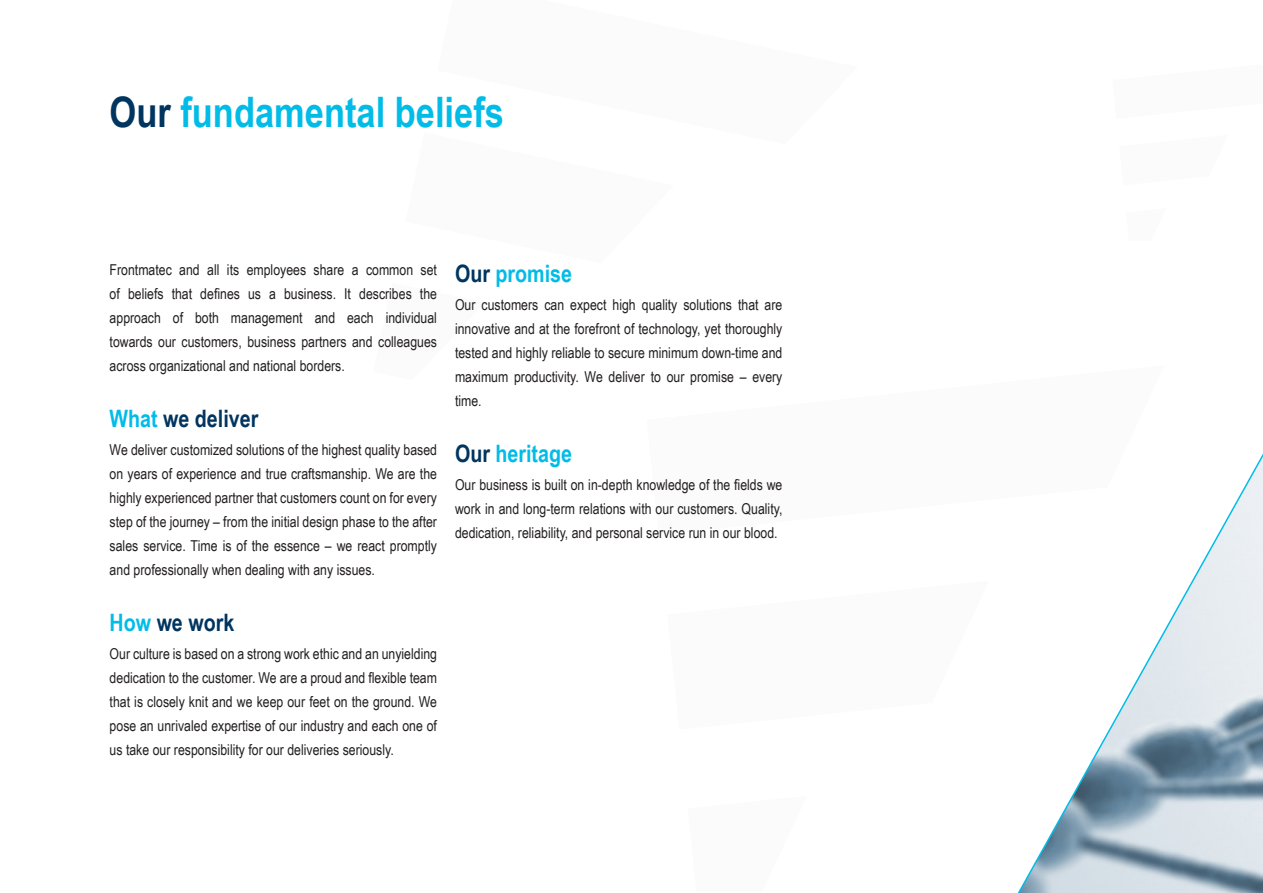
<style>
.page{position:relative;width:1263px;height:893px;background:#fff}
.page>*{position:absolute;margin:0;border:0;box-sizing:border-box;transform-origin:0 0}
.Header_1{font:700 42px "Arial Narrow";color:#02bce8}
.Box{font:700 24px "Arial Narrow";color:#003560}
.Box-2{font:700 24px "Arial Narrow";color:#02bce8}
.Body{font:15px/24px "Arial Narrow";color:#231f20;text-align:justify}
.s1{color:#003560}
.s2{color:#02bce8}
</style>
<div class="page">
<svg style="left:1017px;top:453px;width:246px;height:440px"></svg>
<p class="Header_1" style="left:110px;top:81px;width:396px"><span class="s1">Our</span> fundamental beliefs</p>
<p class="Body" style="left:110px;top:258px;width:329px">Frontmatec and all its employees share a common set of beliefs that defines us a business. It describes the approach of both management and each individual towards our customers, business partners and colleagues across organizational and national borders.</p>
<p class="Box" style="left:110px;top:400px;width:150px"><span class="s2">What</span> we deliver</p>
<p class="Body" style="left:110px;top:437px;width:329px">We deliver customized solutions of the highest quality based on years of experience and true craftsmanship. We are the highly experienced partner that customers count on for every step of the journey – from the initial design phase to the after sales service. Time is of the essence – we react promptly and professionally when dealing with any issues.</p>
<p class="Box" style="left:110px;top:604px;width:126px"><span class="s2">How</span> we work</p>
<p class="Body" style="left:110px;top:641px;width:329px">Our culture is based on a strong work ethic and an unyielding dedication to the customer. We are a proud and flexible team that is closely knit and we keep our feet on the ground. We pose an unrivaled expertise of our industry and each one of us take our responsibility for our deliveries seriously.</p>
<p class="Box-2" style="left:455px;top:255px;width:119px"><span class="s1">Our</span> promise</p>
<p class="Body" style="left:455px;top:292px;width:329px">Our customers can expect high quality solutions that are innovative and at the forefront of technology, yet thoroughly tested and highly reliable to secure minimum down-time and maximum productivity. We deliver to our promise – every time.</p>
<p class="Box-2" style="left:455px;top:435px;width:119px"><span class="s1">Our</span> heritage</p>
<p class="Body" style="left:455px;top:472px;width:329px">Our business is built on in-depth knowledge of the fields we work in and long-term relations with our customers. Quality, dedication, reliability, and personal service run in our blood.</p>
</div>
